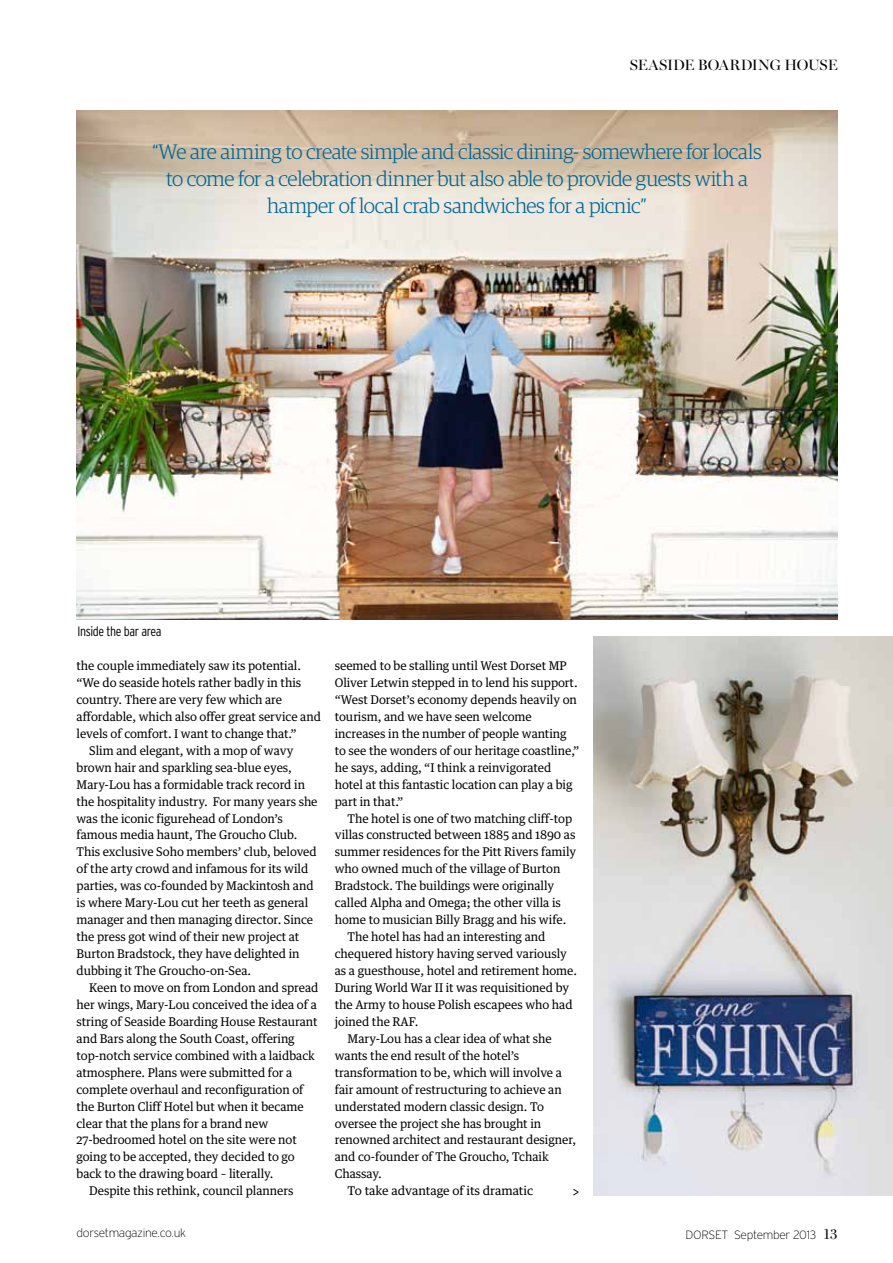
<style>
.page{position:relative;width:893px;height:1263px;background:#fff}
.page>*{position:absolute;margin:0;border:0;box-sizing:border-box;transform-origin:0 0}
.t1{font:300 21px/27px "Guardian Egyp";letter-spacing:-.02em;color:#006695;text-align:center}
.t2{font:15px "Miller Banner";letter-spacing:-.01em;color:#000}
.t3{font:15px "Guardian Text Egyp";color:#000;scale:.8 1}
.t4{font:300 condensed 13.5px "Interstate";letter-spacing:-.025em;color:#000}
.t5{font:12px/17px "Guardian Text Egyp";letter-spacing:-.005em;color:#000}
.t6{font:200 12px "Interstate";letter-spacing:-.025em;color:#000}
.s1{font-family:"Bodoni";font-weight:400;font-size:15px}
</style>
<div class="page">
<img style="left:77px;top:111px;width:761px;height:508px">
<img style="left:593px;top:636px;width:300px;height:559px">
<p class="t2" style="left:630px;top:56px;width:209px">SEASIDE BOARDING HOUSE</p>
<h1 class="t1" style="left:152px;top:137px;width:611px">“We are aiming to create simple and classic dining- somewhere for locals to come for a celebration dinner but also able to provide guests with a hamper of local crab sandwiches for a picnic”</h1>
<p class="t4" style="left:77px;top:624px;width:86px">Inside the bar area</p>
<p class="t5" style="left:77px;top:656px;width:226px">the couple immediately saw its potential.</p>
<p class="t5" style="left:77px;top:673px;width:226px">“We do seaside hotels rather badly in this</p>
<p class="t5" style="left:77px;top:690px;width:207px">country. There are very few which are</p>
<p class="t5" style="left:77px;top:707px;width:246px">affordable, which also offer great service and</p>
<p class="t5" style="left:77px;top:724px;width:222px">levels of comfort. I want to change that.”</p>
<p class="t5" style="left:89px;top:741px;width:206px">Slim and elegant, with a mop of wavy</p>
<p class="t5" style="left:77px;top:758px;width:217px">brown hair and sparkling sea-blue eyes,</p>
<p class="t5" style="left:77px;top:775px;width:230px">Mary-Lou has a formidable track record in</p>
<p class="t5" style="left:77px;top:791px;width:243px">the hospitality industry. For many years she</p>
<p class="t5" style="left:77px;top:808px;width:208px">was the iconic figurehead of London’s</p>
<p class="t5" style="left:77px;top:825px;width:223px">famous media haunt, The Groucho Club.</p>
<p class="t5" style="left:77px;top:842px;width:242px">This exclusive Soho members’ club, beloved</p>
<p class="t5" style="left:77px;top:859px;width:233px">of the arty crowd and infamous for its wild</p>
<p class="t5" style="left:77px;top:876px;width:239px">parties, was co-founded by Mackintosh and</p>
<p class="t5" style="left:77px;top:893px;width:233px">is where Mary-Lou cut her teeth as general</p>
<p class="t5" style="left:77px;top:910px;width:238px">manager and then managing director. Since</p>
<p class="t5" style="left:77px;top:927px;width:224px">the press got wind of their new project at</p>
<p class="t5" style="left:77px;top:944px;width:225px">Burton Bradstock, they have delighted in</p>
<p class="t5" style="left:77px;top:961px;width:176px">dubbing it The Groucho-on-Sea.</p>
<p class="t5" style="left:89px;top:978px;width:231px">Keen to move on from London and spread</p>
<p class="t5" style="left:77px;top:995px;width:242px">her wings, Mary-Lou conceived the idea of a</p>
<p class="t5" style="left:77px;top:1012px;width:243px">string of Seaside Boarding House Restaurant</p>
<p class="t5" style="left:77px;top:1029px;width:220px">and Bars along the South Coast, offering</p>
<p class="t5" style="left:77px;top:1046px;width:240px">top-notch service combined with a laidback</p>
<p class="t5" style="left:77px;top:1063px;width:217px">atmosphere. Plans were submitted for a</p>
<p class="t5" style="left:77px;top:1080px;width:229px">complete overhaul and reconfiguration of</p>
<p class="t5" style="left:77px;top:1096px;width:229px">the Burton Cliff Hotel but when it became</p>
<p class="t5" style="left:77px;top:1113px;width:193px">clear that the plans for a brand new</p>
<p class="t5" style="left:77px;top:1130px;width:222px">27-bedroomed hotel on the site were not</p>
<p class="t5" style="left:77px;top:1147px;width:220px">going to be accepted, they decided to go</p>
<p class="t5" style="left:77px;top:1164px;width:199px">back to the drawing board – literally.</p>
<p class="t5" style="left:89px;top:1181px;width:206px">Despite this rethink, council planners</p>
<p class="t5" style="left:335px;top:656px;width:246px">seemed to be stalling until West Dorset MP Oliver Letwin stepped in to lend his support. “West Dorset’s economy depends heavily on tourism, and we have seen welcome increases in the number of people wanting to see the wonders of our heritage coastline,” he says, adding, “I think a reinvigorated hotel at this fantastic location can play a big part in that.”</p>
<p class="t5" style="left:348px;top:808px;width:226px">The hotel is one of two matching cliff-top</p>
<p class="t5" style="left:335px;top:825px;width:242px">villas constructed between 1885 and 1890 as</p>
<p class="t5" style="left:335px;top:842px;width:243px">summer residences for the Pitt Rivers family</p>
<p class="t5" style="left:335px;top:859px;width:227px">who owned much of the village of Burton</p>
<p class="t5" style="left:335px;top:876px;width:221px">Bradstock. The buildings were originally</p>
<p class="t5" style="left:335px;top:893px;width:228px">called Alpha and Omega; the other villa is</p>
<p class="t5" style="left:335px;top:910px;width:233px">home to musician Billy Bragg and his wife.</p>
<p class="t5" style="left:348px;top:927px;width:199px">The hotel has had an interesting and</p>
<p class="t5" style="left:335px;top:944px;width:234px">chequered history having served variously</p>
<p class="t5" style="left:335px;top:961px;width:244px">as a guesthouse, hotel and retirement home.</p>
<p class="t5" style="left:335px;top:978px;width:236px">During World War II it was requisitioned by</p>
<p class="t5" style="left:335px;top:995px;width:239px">the Army to house Polish escapees who had</p>
<p class="t5" style="left:335px;top:1012px;width:85px">joined the RAF.</p>
<p class="t5" style="left:348px;top:1029px;width:206px">Mary-Lou has a clear idea of what she</p>
<p class="t5" style="left:335px;top:1046px;width:186px">wants the end result of the hotel’s</p>
<p class="t5" style="left:335px;top:1063px;width:229px">transformation to be, which will involve a</p>
<p class="t5" style="left:335px;top:1080px;width:228px">fair amount of restructuring to achieve an</p>
<p class="t5" style="left:335px;top:1096px;width:211px">understated modern classic design. To</p>
<p class="t5" style="left:335px;top:1113px;width:208px">oversee the project she has brought in</p>
<p class="t5" style="left:335px;top:1130px;width:243px">renowned architect and restaurant designer,</p>
<p class="t5" style="left:335px;top:1147px;width:215px">and co-founder of The Groucho, Tchaik</p>
<p class="t5" style="left:335px;top:1164px;width:48px">Chassay.</p>
<p class="t5" style="left:348px;top:1181px;width:187px">To take advantage of its dramatic</p>
<p class="t3" style="left:572px;top:1179px;width:10px">&gt;</p>
<p class="t6" style="left:77px;top:1226px;width:111px">dorsetmagazine.co.uk</p>
<p class="t6" style="left:685px;top:1228px;width:154px">DORSET September 2013 <span class="s1">13</span></p>
</div>
